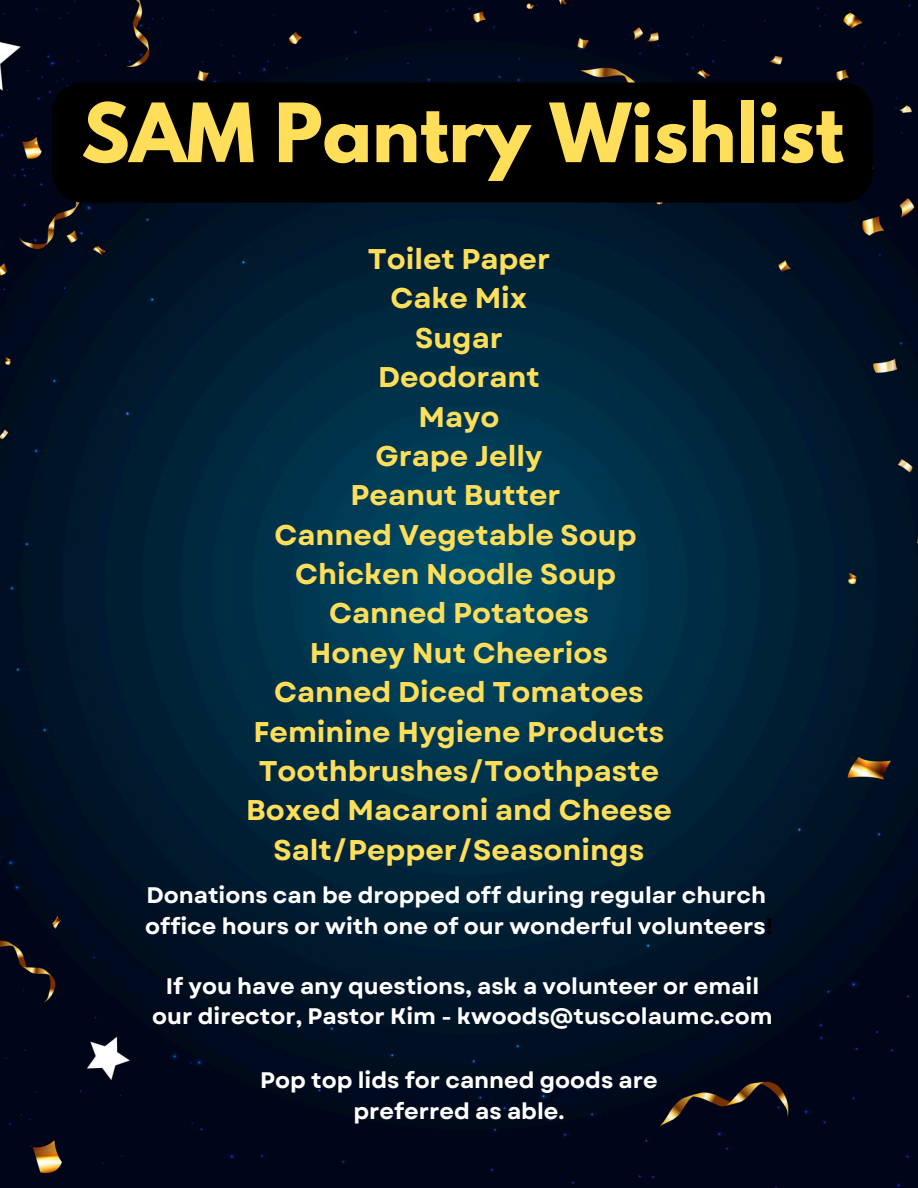
<style>
.page{position:relative;width:918px;height:1188px;background:#fff}
.page>*{position:absolute;margin:0;border:0;box-sizing:border-box;transform-origin:0 0}
.t1{font:700 72.3px "League Spartan";color:#ffde59}
.t2{font:700 28.5px/39.3px "Garet";color:#ffde59;text-align:center}
.t3{font:700 22.5px/30.3px "Garet";color:#fff;text-align:center}
.s1{color:#000}
</style>
<div class="page">
<img style="left:0;top:0;width:918px;height:1188px">
<div style="left:52px;top:82px;width:821px;height:121px;background:#000"></div>
<h1 class="t1" style="left:81px;top:97px;width:764px">SAM Pantry Wishlist</h1>
<p class="t2" style="left:246px;top:240px;width:427px">Toilet Paper<br>Cake Mix<br>Sugar<br>Deodorant<br>Mayo<br>Grape Jelly<br>Peanut Butter<br>Canned Vegetable Soup<br>Chicken Noodle Soup<br>Canned Potatoes<br>Honey Nut Cheerios<br>Canned Diced Tomatoes<br>Feminine Hygiene Products<br>Toothbrushes/Toothpaste<br>Boxed Macaroni and Cheese<br>Salt/Pepper/Seasonings</p>
<h2 class="t3" style="left:146px;top:881px;width:621px">Donations can be dropped off during regular church</h2>
<p class="t3" style="left:145px;top:911px;width:629px">office hours or with one of our wonderful volunteers<span class="s1">!</span></p>
<p class="t3" style="left:166px;top:971px;width:595px">If you have any questions, ask a volunteer or email</p>
<p class="t3" style="left:152px;top:1002px;width:622px">our director, Pastor Kim - kwoods@tuscolaumc.com</p>
<p class="t3" style="left:260px;top:1065px;width:399px">Pop top lids for canned goods are preferred as able.</p>
</div>
